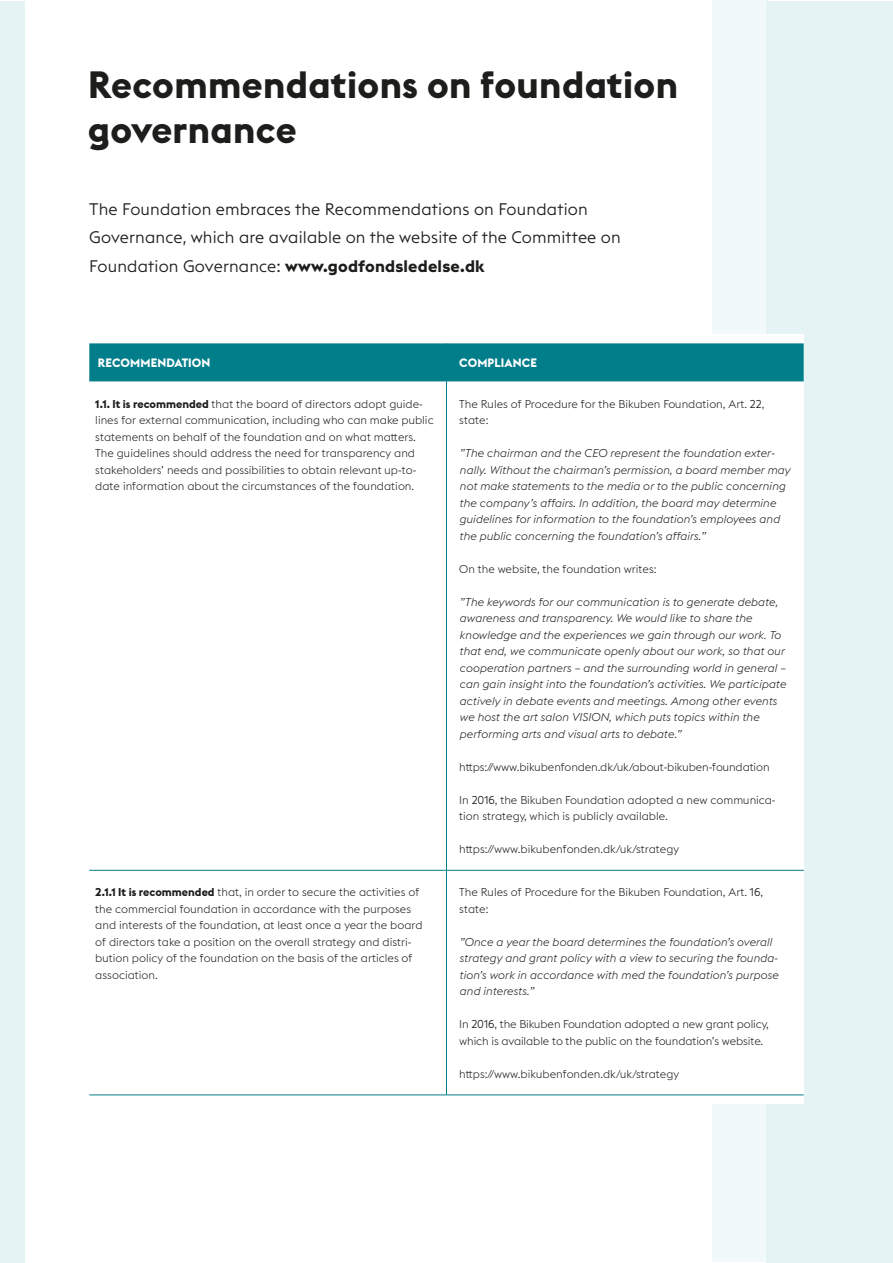
<style>
.page{position:relative;width:893px;height:1263px;background:#fff}
.page>*{position:absolute;margin:0;border:0;box-sizing:border-box;transform-origin:0 0}
.t1{font:700 37.5px/45px "Euclid Flex";letter-spacing:.01em;color:#1d1d1b}
.t2{font:300 16.5px/28.5px "Euclid Triangle";letter-spacing:.01em;color:#1d1d1b}
.t3{font:700 12px "Euclid Flex";letter-spacing:.01em;color:#fff}
.t4{font:300 11.25px/16.5px "Euclid Flex";color:#1d1d1b}
.t5{font:italic 300 11.25px/16.5px "Euclid Flex";color:#1d1d1b}
.s1{font-weight:700}
.s2{font-family:"Euclid Triangle";font-weight:700}
.s3{font-family:"Euclid Triangle"}
</style>
<div class="page">
<div style="left:766px;top:1px;width:127px;height:1261px;background:#e5f3f4"></div>
<div style="left:0;top:1px;width:25px;height:1261px;background:#e5f3f4"></div>
<div style="left:712px;top:1px;width:55px;height:1261px;background:#f2f9f9"></div>
<div style="left:696px;top:334px;width:108px;height:769px;background:#fff"></div>
<div style="left:89px;top:343px;width:715px;height:39px;background:#027e8b"></div>
<hr style="left:446px;top:343px;width:1px;height:39px;background:#027e8b">
<hr style="left:446px;top:382px;width:1px;height:488px;background:#027e8b">
<hr style="left:89px;top:870px;width:357px;height:1px;background:#027e8b">
<hr style="left:446px;top:870px;width:358px;height:1px;background:#027e8b">
<hr style="left:446px;top:870px;width:1px;height:225px;background:#027e8b">
<hr style="left:89px;top:1095px;width:357px;height:1px;background:#027e8b">
<hr style="left:446px;top:1095px;width:358px;height:1px;background:#027e8b">
<p class="t1" style="left:88px;top:63px;width:591px">Recommendations on foundation governance</p>
<p class="t2" style="left:89px;top:194px;width:533px">The Foundation embraces the Recommendations on Foundation<br>Governance, which are available on the website of the Committee on<br>Foundation Governance: <span class="s1">www.godfondsledelse.dk</span></p>
<p class="t3" style="left:98px;top:356px;width:114px">RECOMMENDATION</p>
<p class="t3" style="left:459px;top:356px;width:79px">COMPLIANCE</p>
<p class="t4" style="left:95px;top:396px;width:340px"><span class="s2">1.1.</span> <span class="s1">It is recommended</span> that the board of directors adopt guide&shy;lines for external communication, including who can make public statements on behalf of the foundation and on what matters.<br>The guidelines should address the need for transparency and stakeholders’ needs and possibilities to obtain relevant up-to&shy;date information about the circumstances of the foundation.</p>
<p class="t4" style="left:459px;top:396px;width:307px">The Rules of Procedure for the Bikuben Foundation, Art. <span class="s3">22</span>, state:</p>
<p class="t5" style="left:459px;top:445px;width:332px">”The chairman and the CEO represent the foundation exter&shy;nally. Without the chairman’s permission, a board member may not make statements to the media or to the public concerning the company’s affairs. In addition, the board may determine guidelines for information to the foundation’s employees and the public concerning the foundation’s affairs.”</p>
<p class="t4" style="left:459px;top:561px;width:199px">On the website, the foundation writes:</p>
<p class="t5" style="left:459px;top:594px;width:328px">”The keywords for our communication is to generate debate, awareness and transparency. We would like to share the knowledge and the experiences we gain through our work. To that end, we communicate openly about our work, so that our cooperation partners – and the surrounding world in general – can gain insight into the foundation’s activities. We participate actively in debate events and meetings. Among other events we host the art salon VISION, which puts topics within the performing arts and visual arts to debate.”</p>
<p class="t4" style="left:459px;top:759px;width:312px">https://www.bikubenfonden.dk/uk/about-bikuben-foundation</p>
<p class="t4" style="left:459px;top:792px;width:318px">In <span class="s3">2016</span>, the Bikuben Foundation adopted a new communica&shy;tion strategy, which is publicly available.</p>
<p class="t4" style="left:459px;top:841px;width:221px">https://www.bikubenfonden.dk/uk/strategy</p>
<p class="t4" style="left:95px;top:884px;width:329px"><span class="s2">2.1.1</span> <span class="s1">It is recommended</span> that, in order to secure the activities of the commercial foundation in accordance with the purposes and interests of the foundation, at least once a year the board of directors take a position on the overall strategy and distri&shy;bution policy of the foundation on the basis of the articles of association.</p>
<p class="t4" style="left:459px;top:884px;width:305px">The Rules of Procedure for the Bikuben Foundation, Art. <span class="s3">16</span>, state:</p>
<p class="t5" style="left:459px;top:934px;width:321px">”Once a year the board determines the foundation’s overall strategy and grant policy with a view to securing the founda&shy;tion’s work in accordance with med the foundation’s purpose and interests.”</p>
<p class="t4" style="left:459px;top:1016px;width:311px">In <span class="s3">2016</span>, the Bikuben Foundation adopted a new grant policy, which is available to the public on the foundation’s website.</p>
<p class="t4" style="left:459px;top:1066px;width:221px">https://www.bikubenfonden.dk/uk/strategy</p>
</div>
